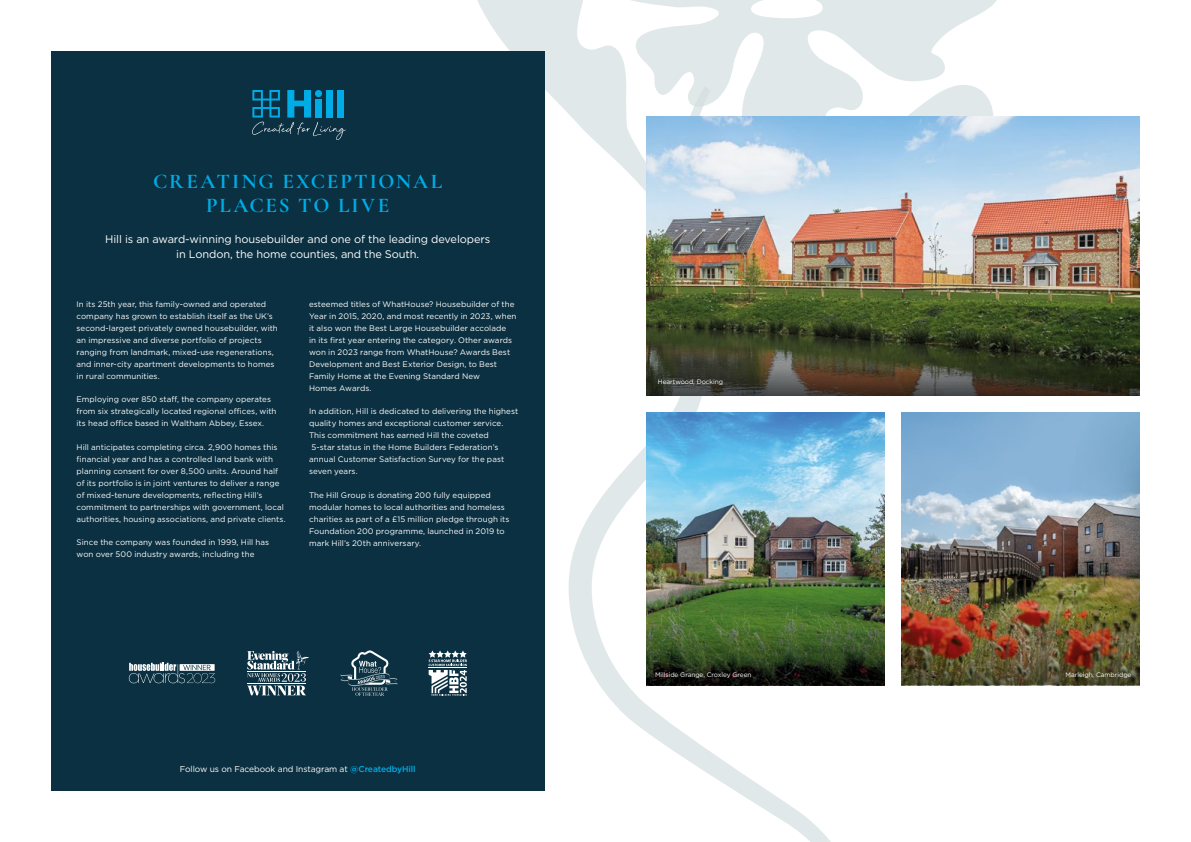
<style>
.page{position:relative;width:1191px;height:842px;background:#fff}
.page>*{position:absolute;margin:0;border:0;box-sizing:border-box;transform-origin:0 0}
.t1{font:700 21px/24px "Cormorant Infant";letter-spacing:.095em;color:#00ace6;text-align:center}
.t2{font:11px/15px "Gotham";letter-spacing:-.01em;color:#fff;text-align:center}
.t3{font:8.5px "Gotham";letter-spacing:-.01em;color:#fff}
.t4{font:8px/12px "Gotham";letter-spacing:.005em;color:#fff}
.t5{font:6.5px "Gotham";letter-spacing:-.01em;color:#fff}
.s1{font-weight:500;color:#00ace6}
</style>
<div class="page">
<svg style="left:568px;top:395px;width:269px;height:447px"></svg>
<svg style="left:675px;top:0;width:322px;height:85px;fill:#e0e8e9"></svg>
<svg style="left:477px;top:0;width:198px;height:240px"></svg>
<svg style="left:688px;top:81px;width:309px;height:35px;fill:#e0e8e9"></svg>
<div style="left:51px;top:51px;width:493px;height:740px;background:#0b3041"></div>
<img style="left:646px;top:116px;width:494px;height:279px">
<img style="left:901px;top:412px;width:239px;height:273px">
<img style="left:646px;top:412px;width:238px;height:273px">
<svg style="left:252px;top:90px;width:94px;height:50px"></svg>
<svg style="left:428px;top:650px;width:39px;height:46px"></svg>
<svg style="left:340px;top:650px;width:58px;height:46px"></svg>
<svg style="left:247px;top:651px;width:62px;height:44px"></svg>
<hr style="left:247px;top:683px;width:59px;height:1px;background:#fff">
<svg style="left:129px;top:663px;width:86px;height:20px"></svg>
<h1 class="t1" style="left:153px;top:169px;width:291px">CREATING EXCEPTIONAL<br>PLACES TO LIVE</h1>
<h2 class="t2" style="left:105px;top:231px;width:386px">Hill is an award-winning housebuilder and one of the leading developers in London, the home counties, and the South.</h2>
<p class="t4" style="left:77px;top:298px;width:203px">In its 25th year, this family-owned and operated company has grown to establish itself as the UK’s second-largest privately owned housebuilder, with an impressive and diverse portfolio of projects ranging from landmark, mixed-use regenerations, and inner-city apartment developments to homes in rural communities.</p>
<p class="t4" style="left:77px;top:393px;width:201px">Employing over 850 staff, the company operates from six strategically located regional offices, with its head office based in Waltham Abbey, Essex.</p>
<p class="t4" style="left:77px;top:441px;width:211px">Hill anticipates completing circa. 2,900 homes this financial year and has a controlled land bank with planning consent for over 8,500 units. Around half of its portfolio is in joint ventures to deliver a range of mixed-tenure developments, reflecting Hill’s commitment to partnerships with government, local authorities, housing associations, and private clients.</p>
<p class="t4" style="left:77px;top:536px;width:194px">Since the company was founded in 1999, Hill has won over 500 industry awards, including the</p>
<p class="t4" style="left:309px;top:298px;width:209px">esteemed titles of WhatHouse? Housebuilder of the Year in 2015, 2020, and most recently in 2023, when it also won the Best Large Housebuilder accolade<br>in its first year entering the category. Other awards won in 2023 range from WhatHouse? Awards Best Development and Best Exterior Design, to Best Family Home at the Evening Standard New<br>Homes Awards.</p>
<p class="t4" style="left:309px;top:405px;width:211px">In addition, Hill is dedicated to delivering the highest quality homes and exceptional customer service.<br>This commitment has earned Hill the coveted<br>5-star status in the Home Builders Federation’s annual Customer Satisfaction Survey for the past seven years.</p>
<p class="t4" style="left:309px;top:489px;width:202px">The Hill Group is donating 200 fully equipped modular homes to local authorities and homeless charities as part of a £15 million pledge through its Foundation 200 programme, launched in 2019 to mark Hill’s 20th anniversary.</p>
<p class="t3" style="left:180px;top:764px;width:237px">Follow us on Facebook and Instagram at <span class="s1">@CreatedbyHill</span></p>
<p class="t5" style="left:658px;top:378px;width:67px">Heartwood, Docking</p>
<p class="t5" style="left:655px;top:670px;width:98px">Millside Grange, Croxley Green</p>
<p class="t5" style="left:1065px;top:670px;width:67px">Marleigh, Cambridge</p>
</div>
